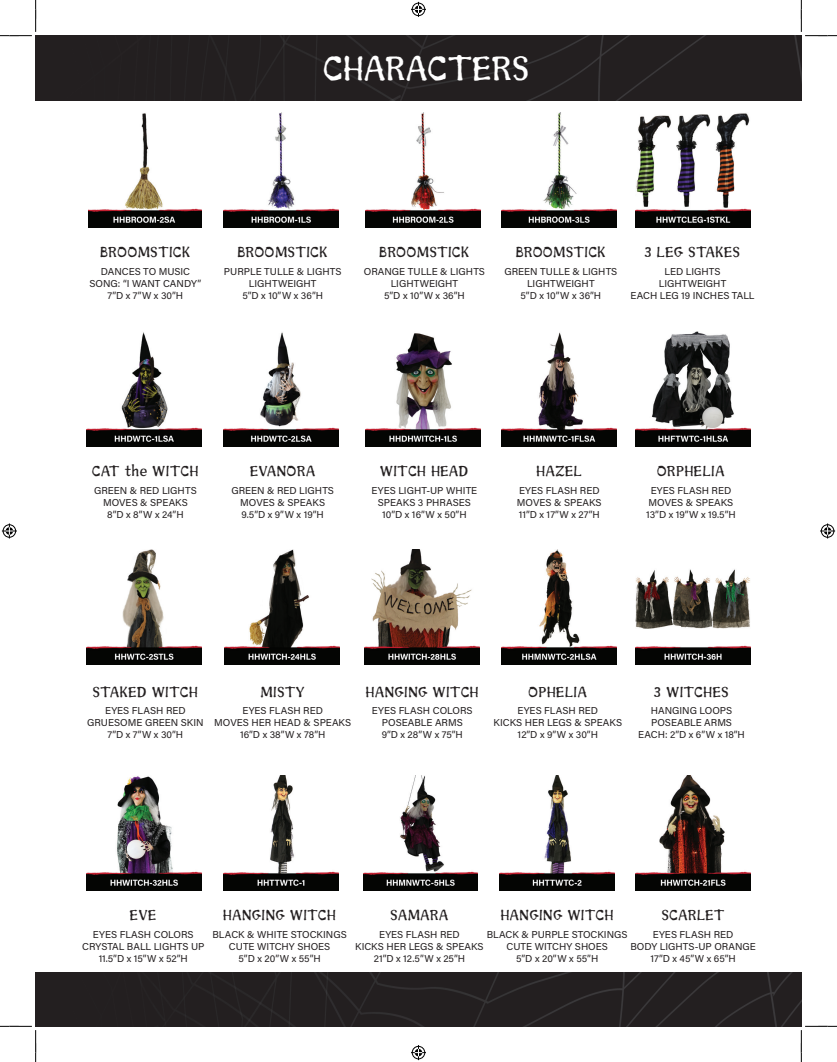
<style>
.page{position:relative;width:837px;height:1062px;background:#fff}
.page>*{position:absolute;margin:0;border:0;box-sizing:border-box;transform-origin:0 0}
.t1{font:35px "Sunshine";color:#fff}
.t2{font:15px "Sunshine";letter-spacing:.02em;color:#231f20}
.t3{font:10px/12px "Acumin Pro";color:#231f20;text-align:center}
</style>
<div class="page">
<div style="left:36px;top:36px;width:765px;height:65px;background:#231f20"></div>
<img style="left:365px;top:113px;width:115px;height:115px">
<img style="left:223px;top:113px;width:115px;height:115px">
<img style="left:88px;top:113px;width:114px;height:115px">
<img style="left:501px;top:113px;width:115px;height:115px">
<img style="left:635px;top:113px;width:114px;height:115px">
<img style="left:365px;top:333px;width:115px;height:113px">
<img style="left:223px;top:332px;width:115px;height:114px">
<img style="left:87px;top:332px;width:115px;height:114px">
<img style="left:501px;top:332px;width:115px;height:114px">
<img style="left:635px;top:331px;width:114px;height:115px">
<img style="left:364px;top:549px;width:115px;height:115px">
<img style="left:225px;top:549px;width:114px;height:115px">
<img style="left:87px;top:549px;width:115px;height:115px">
<img style="left:635px;top:569px;width:114px;height:95px">
<img style="left:501px;top:549px;width:114px;height:115px">
<img style="left:87px;top:776px;width:115px;height:113px">
<img style="left:635px;top:775px;width:114px;height:114px">
<img style="left:499px;top:775px;width:115px;height:114px">
<img style="left:363px;top:775px;width:115px;height:114px">
<img style="left:223px;top:775px;width:115px;height:114px">
<div style="left:36px;top:972px;width:765px;height:54px;background:#231f20"></div>
<svg style="left:0;top:0;width:36px;height:36px"></svg>
<svg style="left:0;top:1025px;width:36px;height:36px"></svg>
<svg style="left:800px;top:0;width:36px;height:36px"></svg>
<svg style="left:800px;top:1025px;width:36px;height:36px"></svg>
<svg style="left:411px;top:2px;width:15px;height:15px"></svg>
<svg style="left:411px;top:1045px;width:15px;height:14px"></svg>
<svg style="left:2px;top:523px;width:15px;height:15px"></svg>
<svg style="left:820px;top:523px;width:14px;height:15px"></svg>
<h1 class="t1" style="left:323px;top:48px;width:208px">CHARACTERS</h1>
<h2 class="t2" style="left:100px;top:243px;width:92px">BROOMSTICK</h2>
<h2 class="t2" style="left:237px;top:243px;width:92px">BROOMSTICK</h2>
<h2 class="t2" style="left:379px;top:243px;width:92px">BROOMSTICK</h2>
<h2 class="t2" style="left:515px;top:243px;width:92px">BROOMSTICK</h2>
<h2 class="t2" style="left:644px;top:243px;width:97px">3 LEG STAKES</h2>
<p class="t3" style="left:89px;top:265px;width:113px">DANCES TO MUSIC<br>SONG: “I WANT CANDY”<br>7”D x 7”W x 30”H</p>
<p class="t3" style="left:224px;top:265px;width:119px">PURPLE TULLE &amp; LIGHTS<br>LIGHTWEIGHT<br>5”D x 10”W x 36”H</p>
<p class="t3" style="left:363px;top:265px;width:123px">ORANGE TULLE &amp; LIGHTS<br>LIGHTWEIGHT<br>5”D x 10”W x 36”H</p>
<p class="t3" style="left:504px;top:265px;width:114px">GREEN TULLE &amp; LIGHTS<br>LIGHTWEIGHT<br>5”D x 10”W x 36”H</p>
<p class="t3" style="left:630px;top:265px;width:125px">LED LIGHTS<br>LIGHTWEIGHT<br>EACH LEG 19 INCHES TALL</p>
<h2 class="t2" style="left:92px;top:462px;width:108px">CAT the WITCH</h2>
<h2 class="t2" style="left:250px;top:462px;width:67px">EVANORA</h2>
<h2 class="t2" style="left:380px;top:462px;width:90px">WITCH HEAD</h2>
<h2 class="t2" style="left:536px;top:462px;width:47px">HAZEL</h2>
<h2 class="t2" style="left:657px;top:462px;width:69px">ORPHELIA</h2>
<p class="t3" style="left:94px;top:484px;width:104px">GREEN &amp; RED LIGHTS<br>MOVES &amp; SPEAKS<br>8”D x 8”W x 24”H</p>
<p class="t3" style="left:231px;top:484px;width:104px">GREEN &amp; RED LIGHTS<br>MOVES &amp; SPEAKS<br>9.5”D x 9”W x 19”H</p>
<p class="t3" style="left:371px;top:484px;width:107px">EYES LIGHT-UP WHITE<br>SPEAKS 3 PHRASES<br>10”D x 16”W x 50”H</p>
<p class="t3" style="left:516px;top:484px;width:86px;text-align:left">EYES FLASH RED<br>MOVES &amp; SPEAKS<br>11”D x 17”W x 27”H</p>
<p class="t3" style="left:646px;top:484px;width:91px">EYES FLASH RED<br>MOVES &amp; SPEAKS<br>13”D x 19”W x 19.5”H</p>
<h2 class="t2" style="left:93px;top:682px;width:106px">STAKED WITCH</h2>
<h2 class="t2" style="left:260px;top:682px;width:46px">MISTY</h2>
<h2 class="t2" style="left:366px;top:682px;width:114px">HANGING WITCH</h2>
<h2 class="t2" style="left:528px;top:682px;width:60px">OPHELIA</h2>
<h2 class="t2" style="left:654px;top:682px;width:76px">3 WITCHES</h2>
<p class="t3" style="left:87px;top:704px;width:118px">EYES FLASH RED<br>GRUESOME GREEN SKIN<br>7”D x 7”W x 30”H</p>
<p class="t3" style="left:214px;top:704px;width:138px">EYES FLASH RED<br>MOVES HER HEAD &amp; SPEAKS<br>16”D x 38”W x 78”H</p>
<p class="t3" style="left:372px;top:704px;width:102px">EYES FLASH COLORS<br>POSEABLE ARMS<br>9”D x 28”W x 75”H</p>
<p class="t3" style="left:493px;top:704px;width:130px">EYES FLASH RED<br>KICKS HER LEGS &amp; SPEAKS<br>12”D x 9”W x 30”H</p>
<p class="t3" style="left:638px;top:704px;width:108px">HANGING LOOPS<br>POSEABLE ARMS<br>EACH: 2”D x 6”W x 18”H</p>
<h2 class="t2" style="left:130px;top:905px;width:28px">EVE</h2>
<h2 class="t2" style="left:223px;top:905px;width:114px">HANGING WITCH</h2>
<h2 class="t2" style="left:390px;top:905px;width:60px">SAMARA</h2>
<h2 class="t2" style="left:500px;top:905px;width:114px">HANGING WITCH</h2>
<h2 class="t2" style="left:661px;top:905px;width:64px">SCARLET</h2>
<p class="t3" style="left:82px;top:927px;width:124px">EYES FLASH COLORS<br>CRYSTAL BALL LIGHTS UP<br>11.5”D x 15”W x 52”H</p>
<p class="t3" style="left:212px;top:927px;width:136px">BLACK &amp; WHITE STOCKINGS<br>CUTE WITCHY SHOES<br>5”D x 20”W x 55”H</p>
<p class="t3" style="left:355px;top:927px;width:130px">EYES FLASH RED<br>KICKS HER LEGS &amp; SPEAKS<br>21”D x 12.5”W x 25”H</p>
<p class="t3" style="left:486px;top:927px;width:142px">BLACK &amp; PURPLE STOCKINGS<br>CUTE WITCHY SHOES<br>5”D x 20”W x 55”H</p>
<p class="t3" style="left:630px;top:927px;width:127px">EYES FLASH RED<br>BODY LIGHTS-UP ORANGE<br>17”D x 45”W x 65”H</p>
</div>
